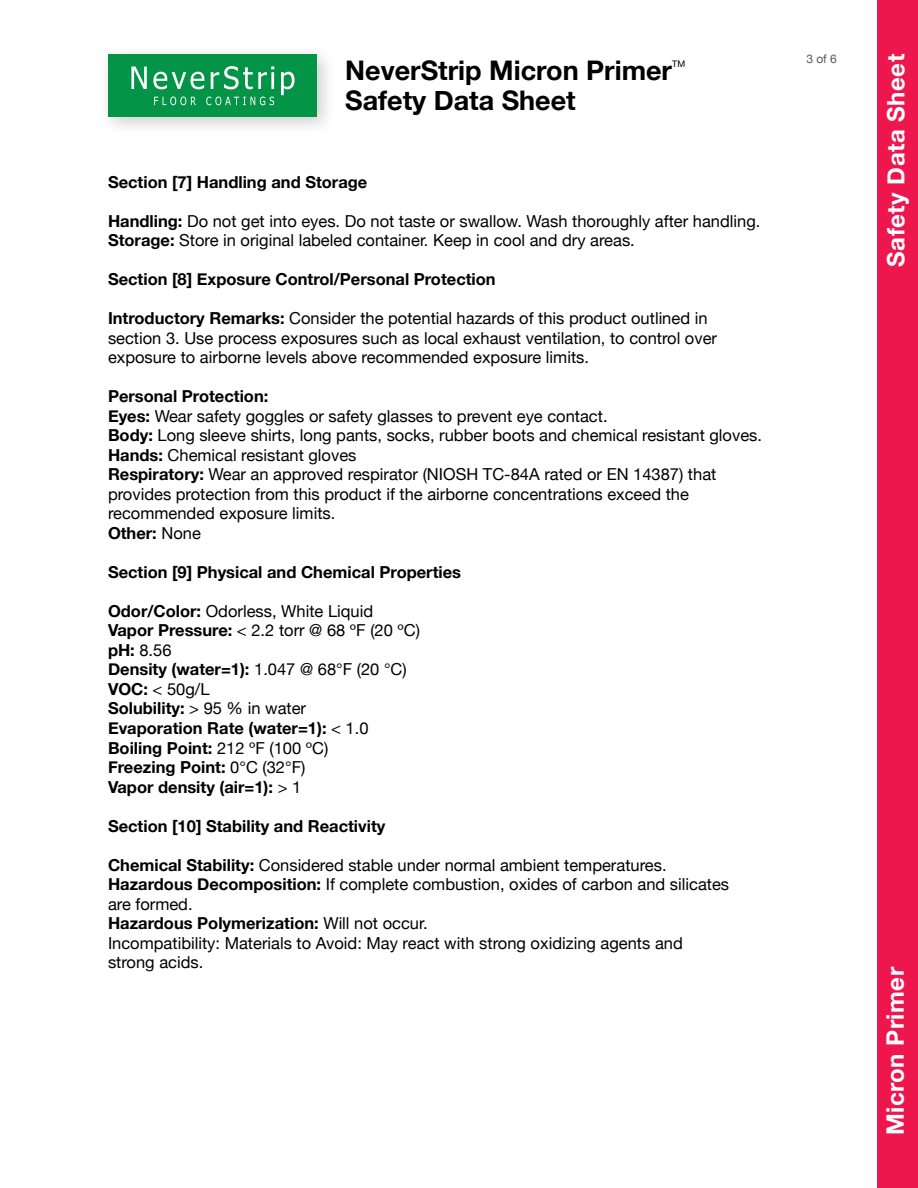
<style>
.page{position:relative;width:918px;height:1188px;background:#fff}
.page>*{position:absolute;margin:0;border:0;box-sizing:border-box;transform-origin:0 0}
.t1{font:700 27px "Helvetica Neue";color:#000}
.t2{font:700 24px "Helvetica Neue";letter-spacing:.02em;color:#fff}
.t3{font:16.5px/19.5px "Helvetica Neue";color:#000}
.t4{font:700 16.5px/19.5px "Helvetica Neue";color:#000}
.t5{font:12px "Helvetica Neue";color:#58595b}
.t6{font:9px "Helvetica Neue";color:#000}
.s1{font-weight:700}
.s2{font-weight:400}
</style>
<div class="page">
<div style="left:878px;top:0;width:40px;height:1188px;background:#ed174e"></div>
<div style="left:98px;top:44px;width:239px;height:93px;background:#000;opacity:.2"></div>
<div style="left:108px;top:54px;width:209px;height:63px;background:#039447"></div>
<svg style="left:131px;top:67px;width:16px;height:22px"></svg>
<svg style="left:153px;top:72px;width:51px;height:17px"></svg>
<svg style="left:211px;top:66px;width:63px;height:23px"></svg>
<hr style="left:271px;top:72px;width:3px;height:17px;background:#fff">
<svg style="left:281px;top:72px;width:14px;height:23px"></svg>
<svg style="left:154px;top:97px;width:42px;height:8px"></svg>
<svg style="left:206px;top:97px;width:68px;height:8px"></svg>
<h1 class="t1" style="left:345px;top:50px;width:328px">NeverStrip Micron Primer</h1>
<p class="t6" style="left:672px;top:57px;width:15px">TM</p>
<h1 class="t1" style="left:345px;top:80px;width:232px">Safety Data Sheet</h1>
<p class="t4" style="left:108px;top:173px;width:261px">Section [7] Handling and Storage</p>
<p class="t3" style="left:108px;top:212px;width:654px"><span class="s1">Handling:</span> Do not get into eyes. Do not taste or swallow. Wash thoroughly after handling.<br><span class="s1">Storage:</span> Store in original labeled container. Keep in cool and dry areas.</p>
<p class="t4" style="left:108px;top:270px;width:389px">Section [8] Exposure Control/Personal Protection</p>
<p class="t3" style="left:108px;top:310px;width:611px"><span class="s1">Introductory Remarks:</span> Consider the potential hazards of this product outlined in section 3. Use process exposures such as local exhaust ventilation, to control over exposure to airborne levels above recommended exposure limits.</p>
<p class="t3" style="left:108px;top:388px;width:656px"><span class="s1">Personal Protection:<br>Eyes:</span> Wear safety goggles or safety glasses to prevent eye contact.<br><span class="s1">Body:</span> Long sleeve shirts, long pants, socks, rubber boots and chemical resistant gloves.<br><span class="s1">Hands:</span> Chemical resistant gloves<br><span class="s1">Respiratory:</span> Wear an approved respirator (NIOSH TC-84A rated or EN 14387) that provides protection from this product if the airborne concentrations exceed the recommended exposure limits.<br><span class="s1">Other:</span> None</p>
<p class="t4" style="left:108px;top:563px;width:355px">Section [9] Physical and Chemical Properties</p>
<p class="t4" style="left:108px;top:602px;width:314px">Odor/Color: <span class="s2">Odorless, White Liquid<br></span>Vapor Pressure: <span class="s2">&lt; 2.2 torr @ 68 ºF (20 ºC) </span>pH: <span class="s2">8.56<br></span>Density (water=1): <span class="s2">1.047 @ 68°F (20 °C)<br></span>VOC: <span class="s2">&lt; 50g/L<br></span>Solubility: <span class="s2">&gt; 95 % in water<br></span>Evaporation Rate (water=1): <span class="s2">&lt; 1.0<br></span>Boiling Point: <span class="s2">212 ºF (100 ºC)<br></span>Freezing Point: <span class="s2">0°C (32°F)<br></span>Vapor density (air=1): <span class="s2">&gt; 1</span></p>
<p class="t4" style="left:108px;top:816px;width:279px">Section [10] Stability and Reactivity</p>
<p class="t3" style="left:108px;top:856px;width:623px"><span class="s1">Chemical Stability:</span> Considered stable under normal ambient temperatures.<br><span class="s1">Hazardous Decomposition:</span> If complete combustion, oxides of carbon and silicates are formed.<br><span class="s1">Hazardous Polymerization:</span> Will not occur.<br>Incompatibility: Materials to Avoid: May react with strong oxidizing agents and strong acids.</p>
<p class="t5" style="left:806px;top:50px;width:32px">3 of 6</p>
<h2 class="t2" style="left:877px;top:267px;width:214px;rotate:-90deg">Safety Data Sheet</h2>
<h2 class="t2" style="left:877px;top:1135px;width:170px;rotate:-90deg">Micron Primer</h2>
</div>
